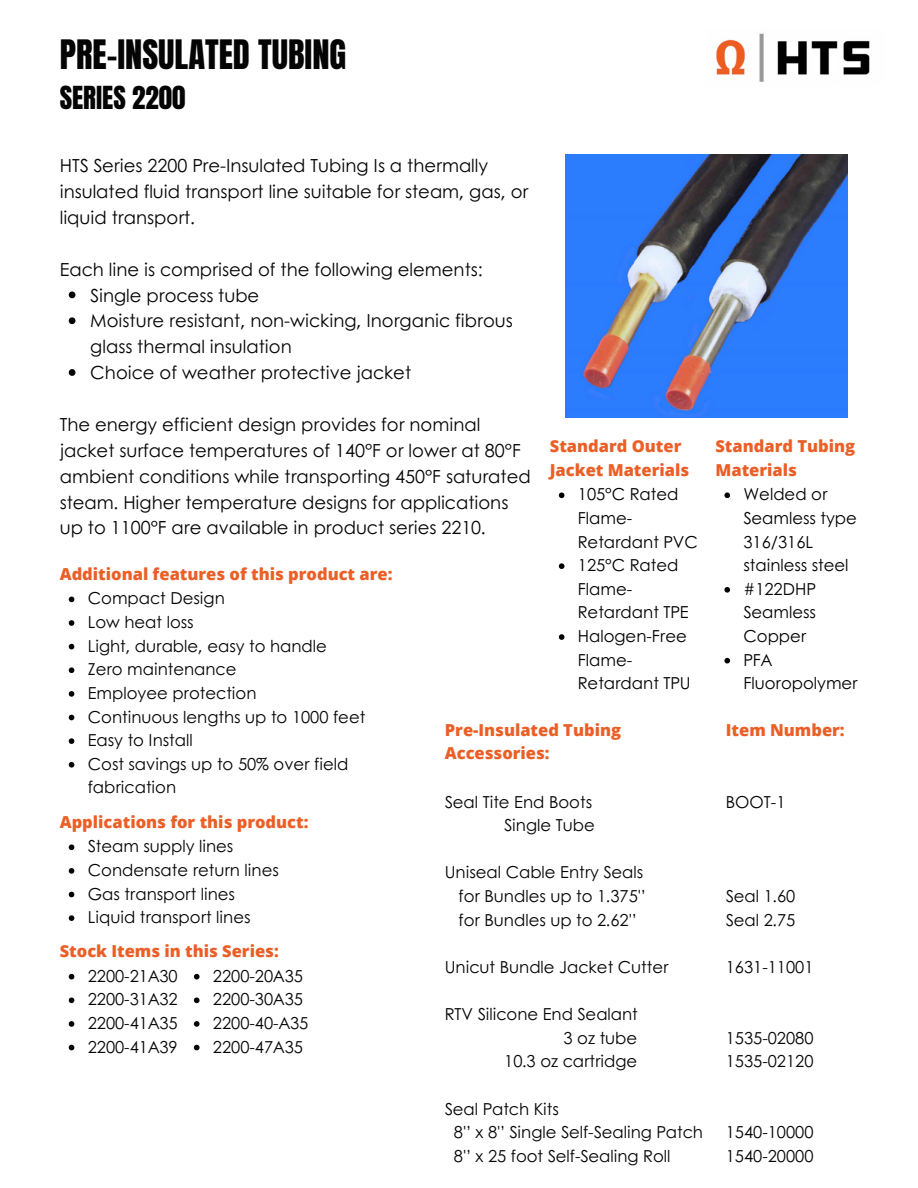
<style>
.page{position:relative;width:918px;height:1188px;background:#fff}
.page>*{position:absolute;margin:0;border:0;box-sizing:border-box;transform-origin:0 0}
.t1{font:34.5px "Anton";color:#040404}
.t2{font:27px "Anton";color:#040404}
.t3{font:18px/25.8px "Century Gothic";color:#040404}
.t4{font:16.5px/23.7px "Century Gothic";color:#040404}
.t5{font:800 16.5px/23.7px "Open Sans";color:#eb5f27}
.t6{font:16.5px/23.7px "Century Gothic";color:#000}
</style>
<div class="page">
<img style="left:716px;top:33px;width:154px;height:49px">
<img style="left:565px;top:154px;width:283px;height:264px">
<svg style="left:69px;top:291px;width:6px;height:7px"></svg>
<svg style="left:69px;top:317px;width:6px;height:7px"></svg>
<svg style="left:69px;top:369px;width:6px;height:7px"></svg>
<svg style="left:69px;top:597px;width:5px;height:5px"></svg>
<svg style="left:69px;top:620px;width:5px;height:6px"></svg>
<svg style="left:69px;top:644px;width:5px;height:5px"></svg>
<svg style="left:69px;top:667px;width:5px;height:6px"></svg>
<svg style="left:69px;top:691px;width:5px;height:6px"></svg>
<svg style="left:69px;top:715px;width:5px;height:5px"></svg>
<svg style="left:69px;top:738px;width:5px;height:6px"></svg>
<svg style="left:69px;top:762px;width:5px;height:6px"></svg>
<svg style="left:559px;top:492px;width:5px;height:6px"></svg>
<svg style="left:559px;top:563px;width:5px;height:6px"></svg>
<svg style="left:559px;top:634px;width:5px;height:6px"></svg>
<svg style="left:69px;top:844px;width:5px;height:6px"></svg>
<svg style="left:69px;top:868px;width:5px;height:6px"></svg>
<svg style="left:69px;top:892px;width:5px;height:5px"></svg>
<svg style="left:69px;top:915px;width:5px;height:6px"></svg>
<svg style="left:724px;top:492px;width:6px;height:6px"></svg>
<svg style="left:724px;top:587px;width:6px;height:6px"></svg>
<svg style="left:724px;top:658px;width:6px;height:5px"></svg>
<svg style="left:69px;top:974px;width:5px;height:6px"></svg>
<svg style="left:69px;top:998px;width:5px;height:5px"></svg>
<svg style="left:69px;top:1021px;width:5px;height:6px"></svg>
<svg style="left:69px;top:1045px;width:5px;height:5px"></svg>
<svg style="left:194px;top:974px;width:6px;height:6px"></svg>
<svg style="left:194px;top:998px;width:6px;height:5px"></svg>
<svg style="left:194px;top:1021px;width:6px;height:6px"></svg>
<svg style="left:194px;top:1045px;width:6px;height:5px"></svg>
<p class="t1" style="left:60px;top:29px;width:288px">PRE-INSULATED TUBING</p>
<p class="t2" style="left:60px;top:78px;width:127px">SERIES 2200</p>
<p class="t3" style="left:60px;top:152px;width:470px">HTS Series 2200 Pre-Insulated Tubing Is a thermally insulated fluid transport line suitable for steam, gas, or liquid transport.</p>
<p class="t3" style="left:60px;top:256px;width:425px">Each line is comprised of the following elements:</p>
<p class="t3" style="left:90px;top:281px;width:171px">Single process tube</p>
<p class="t3" style="left:90px;top:307px;width:424px">Moisture resistant, non-wicking, Inorganic fibrous glass thermal insulation</p>
<p class="t3" style="left:90px;top:359px;width:322px">Choice of weather protective jacket</p>
<p class="t3" style="left:60px;top:411px;width:472px">The energy efficient design provides for nominal jacket surface temperatures of 140°F or lower at 80°F ambient conditions while transporting 450°F saturated steam. Higher temperature designs for applications up to 1100°F are available in product series 2210.</p>
<p class="t5" style="left:550px;top:434px;width:141px">Standard Outer<br>Jacket Materials</p>
<p class="t6" style="left:578px;top:482px;width:121px">105°C Rated<br>Flame-<br>Retardant PVC</p>
<p class="t6" style="left:578px;top:553px;width:112px">125°C Rated<br>Flame-<br>Retardant TPE</p>
<p class="t6" style="left:578px;top:624px;width:114px">Halogen-Free<br>Flame-<br>Retardant TPU</p>
<h3 class="t5" style="left:60px;top:561px;width:334px">Additional features of this product are:</h3>
<p class="t4" style="left:88px;top:586px;width:139px">Compact Design</p>
<p class="t4" style="left:88px;top:610px;width:107px">Low heat loss</p>
<p class="t4" style="left:88px;top:633px;width:241px">Light, durable, easy to handle</p>
<h3 class="t4" style="left:88px;top:657px;width:150px">Zero maintenance</h3>
<p class="t4" style="left:88px;top:680px;width:170px">Employee protection</p>
<p class="t4" style="left:88px;top:704px;width:279px">Continuous lengths up to 1000 feet</p>
<p class="t4" style="left:88px;top:728px;width:106px">Easy to Install</p>
<h3 class="t4" style="left:88px;top:751px;width:262px">Cost savings up to 50% over field fabrication</h3>
<h2 class="t5" style="left:445px;top:717px;width:178px">Pre-Insulated Tubing<br>Accessories:</h2>
<p class="t4" style="left:445px;top:789px;width:149px">Seal Tite End Boots</p>
<p class="t4" style="left:504px;top:813px;width:92px">Single Tube</p>
<p class="t4" style="left:445px;top:860px;width:200px">Uniseal Cable Entry Seals</p>
<p class="t4" style="left:459px;top:883px;width:189px">for Bundles up to 1.375'’</p>
<p class="t4" style="left:459px;top:907px;width:180px">for Bundles up to 2.62'’</p>
<p class="t4" style="left:445px;top:954px;width:225px">Unicut Bundle Jacket Cutter</p>
<p class="t4" style="left:445px;top:1002px;width:195px">RTV Silicone End Sealant</p>
<h3 class="t4" style="left:564px;top:1025px;width:75px">3 oz tube</h3>
<p class="t4" style="left:504px;top:1049px;width:135px">10.3 oz cartridge</p>
<p class="t4" style="left:445px;top:1096px;width:116px">Seal Patch Kits</p>
<p class="t4" style="left:454px;top:1120px;width:251px">8'’ x 8'’ Single Self-Sealing Patch</p>
<p class="t4" style="left:454px;top:1143px;width:218px">8'’ x 25 foot Self-Sealing Roll</p>
<p class="t5" style="left:60px;top:809px;width:250px">Applications for this product:</p>
<p class="t4" style="left:88px;top:834px;width:147px">Steam supply lines</p>
<p class="t4" style="left:88px;top:857px;width:193px">Condensate return lines</p>
<p class="t4" style="left:88px;top:881px;width:149px">Gas transport lines</p>
<h3 class="t4" style="left:88px;top:905px;width:164px">Liquid transport lines</h3>
<p class="t5" style="left:60px;top:939px;width:221px">Stock Items in this Series:</p>
<p class="t4" style="left:88px;top:963px;width:92px">2200-21A30</p>
<p class="t4" style="left:88px;top:987px;width:92px">2200-31A32</p>
<p class="t4" style="left:88px;top:1010px;width:92px">2200-41A35</p>
<p class="t4" style="left:88px;top:1034px;width:92px">2200-41A39</p>
<p class="t4" style="left:213px;top:963px;width:92px">2200-20A35</p>
<p class="t4" style="left:213px;top:987px;width:92px">2200-30A35</p>
<p class="t4" style="left:213px;top:1010px;width:97px">2200-40-A35</p>
<h3 class="t4" style="left:213px;top:1034px;width:92px">2200-47A35</h3>
<p class="t5" style="left:715px;top:434px;width:141px">Standard Tubing<br>Materials</p>
<p class="t6" style="left:743px;top:482px;width:115px">Welded or<br>Seamless type<br>316/316L stainless steel</p>
<p class="t6" style="left:743px;top:576px;width:74px;text-align:justify">#122DHP Seamless Copper</p>
<p class="t6" style="left:743px;top:647px;width:116px">PFA<br>Fluoropolymer</p>
<h3 class="t5" style="left:726px;top:717px;width:120px">Item Number:</h3>
<p class="t4" style="left:726px;top:789px;width:61px">BOOT-1</p>
<p class="t4" style="left:726px;top:883px;width:71px">Seal 1.60</p>
<p class="t4" style="left:726px;top:907px;width:71px">Seal 2.75</p>
<p class="t4" style="left:726px;top:954px;width:89px">1631-11001</p>
<p class="t4" style="left:726px;top:1025px;width:89px">1535-02080</p>
<p class="t4" style="left:726px;top:1049px;width:89px">1535-02120</p>
<p class="t4" style="left:726px;top:1120px;width:89px">1540-10000</p>
<p class="t4" style="left:726px;top:1143px;width:89px">1540-20000</p>
</div>
